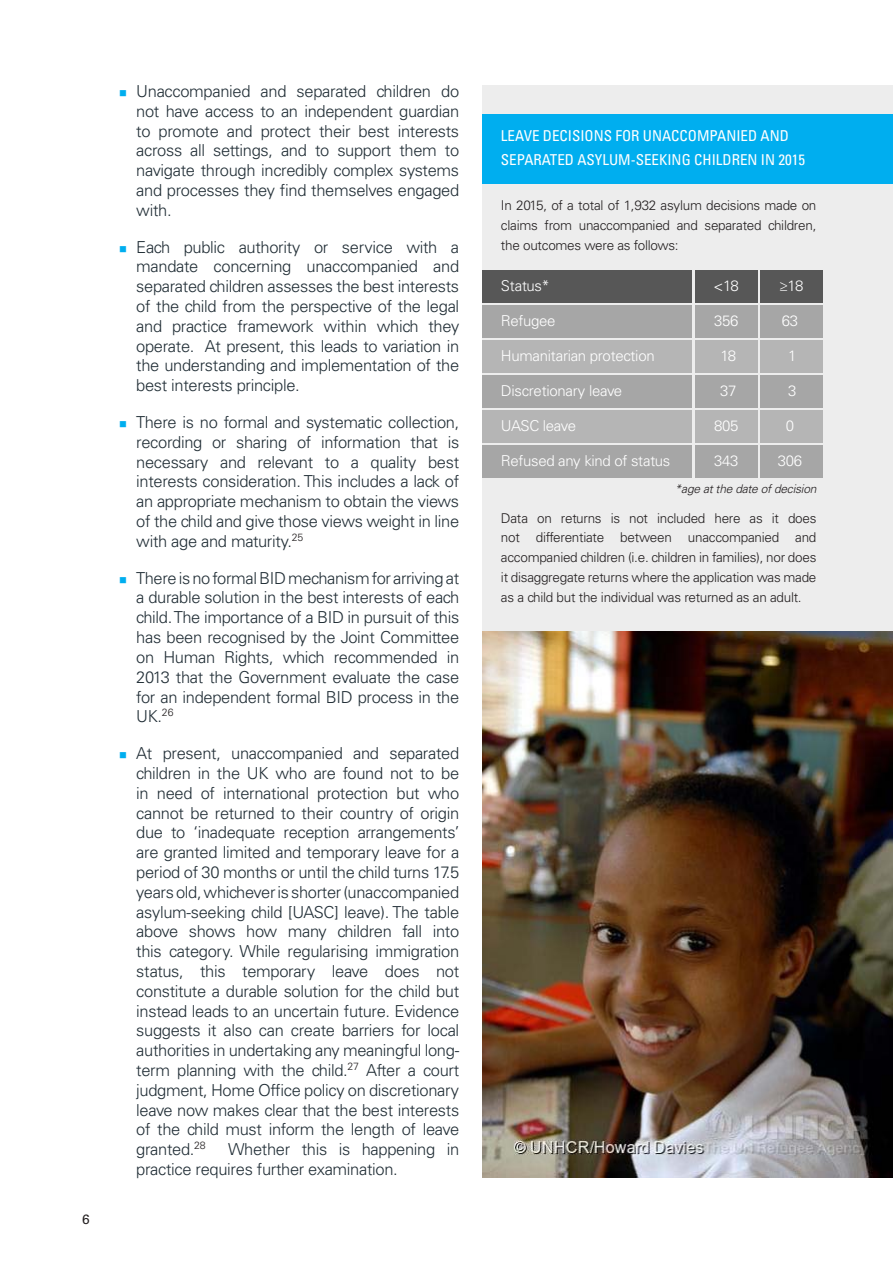
<style>
.page{position:relative;width:893px;height:1263px;background:#fff}
.page>*{position:absolute;margin:0;border:0;box-sizing:border-box;transform-origin:0 0}
.t1{font:300 16.5px/19.8px "Univers LT Std";letter-spacing:-.02em;color:#212e36;text-align:justify}
.t2{font:300 15px "Univers LT Std";letter-spacing:-.02em;color:#fff}
.Sub_Heading_Cover{font:condensed 15px/24px "Univers LT Std";color:#fff}
.t3{font:300 15px "Univers LT Std";letter-spacing:-.04em;color:#fff}
.t4{font:300 13.5px/19.8px "Univers LT Std";letter-spacing:-.02em;color:#231f20;text-align:justify}
.Page_Number{font:13.5px "Univers LT Std";color:#231f20}
.t5{font:italic 300 12px "Univers LT Std";letter-spacing:-.02em;color:#231f20}
</style>
<div class="page">
<div style="left:483px;top:85px;width:410px;height:546px;background:#ededed"></div>
<div style="left:483px;top:114px;width:410px;height:69px;background:#00aeef"></div>
<div style="left:483px;top:305px;width:209px;height:33px;background:#a6a6a6"></div>
<div style="left:695px;top:305px;width:62px;height:33px;background:#a6a6a6"></div>
<div style="left:760px;top:305px;width:63px;height:33px;background:#a6a6a6"></div>
<div style="left:483px;top:270px;width:209px;height:33px;background:#575757"></div>
<div style="left:695px;top:270px;width:62px;height:33px;background:#575757"></div>
<div style="left:760px;top:270px;width:63px;height:33px;background:#575757"></div>
<div style="left:483px;top:375px;width:209px;height:33px;background:#a6a6a6"></div>
<div style="left:695px;top:375px;width:62px;height:33px;background:#a6a6a6"></div>
<div style="left:760px;top:375px;width:63px;height:33px;background:#a6a6a6"></div>
<div style="left:483px;top:445px;width:209px;height:33px;background:#a6a6a6"></div>
<div style="left:695px;top:445px;width:62px;height:33px;background:#a6a6a6"></div>
<div style="left:760px;top:445px;width:63px;height:33px;background:#a6a6a6"></div>
<div style="left:483px;top:340px;width:209px;height:33px;background:#b5b5b5"></div>
<div style="left:695px;top:340px;width:62px;height:33px;background:#b5b5b5"></div>
<div style="left:760px;top:340px;width:63px;height:33px;background:#b5b5b5"></div>
<div style="left:483px;top:410px;width:209px;height:33px;background:#b5b5b5"></div>
<div style="left:695px;top:410px;width:62px;height:33px;background:#b5b5b5"></div>
<div style="left:760px;top:410px;width:63px;height:33px;background:#b5b5b5"></div>
<img style="left:483px;top:631px;width:410px;height:547px">
<p class="Page_Number" style="left:82px;top:1211px;width:9px">6</p>
<p class="t1" style="left:136px;top:81px;width:325px">Unaccompanied and separated children do not have access to an independent guardian to promote and protect their best interests across all settings, and to support them to navigate through incredibly complex systems and processes they find themselves engaged with.</p>
<p class="t1" style="left:136px;top:237px;width:324px">Each public authority or service with a mandate concerning unaccompanied and separated children assesses the best interests of the child from the perspective of the legal and practice framework within which they operate. At present, this leads to variation in the understanding and implementation of the best interests principle.</p>
<p class="t1" style="left:136px;top:412px;width:325px">There is no formal and systematic collection, recording or sharing of information that is necessary and relevant to a quality best interests consideration. This includes a lack of an appropriate mechanism to obtain the views of the child and give those views weight in line with age and maturity.<sup>25</sup></p>
<p class="t1" style="left:136px;top:568px;width:325px">There is no formal BID mechanism for arriving at a durable solution in the best interests of each child. The importance of a BID in pursuit of this has been recognised by the Joint Committee on Human Rights, which recommended in 2013 that the Government evaluate the case for an independent formal BID process in the UK.<sup>26</sup></p>
<p class="t1" style="left:136px;top:743px;width:325px">At present, unaccompanied and separated children in the UK who are found not to be in need of international protection but who cannot be returned to their country of origin due to ‘inadequate reception arrangements’ are granted limited and temporary leave for a period of 30 months or until the child turns 17.5 years old, whichever is shorter (unaccompanied asylum-seeking child [UASC] leave). The table above shows how many children fall into this category. While regularising immigration status, this temporary leave does not constitute a durable solution for the child but instead leads to an uncertain future. Evidence suggests it also can create barriers for local authorities in undertaking any meaningful long&shy;term planning with the child.<sup>27</sup> After a court judgment, Home Office policy on discretionary leave now makes clear that the best interests of the child must inform the length of leave granted.<sup>28</sup></p>
<p class="t1" style="left:136px;top:1139px;width:324px;text-indent:92px">Whether this is happening in practice requires further examination.</p>
<p class="Sub_Heading_Cover" style="left:501px;top:123px;width:305px">LEAVE DECISIONS FOR UNACCOMPANIED AND<br>SEPARATED ASYLUM-SEEKING CHILDREN IN 2015</p>
<p class="t4" style="left:501px;top:196px;width:317px">In 2015, of a total of 1,932 asylum decisions made on claims from unaccompanied and separated children, the outcomes were as follows:</p>
<p class="t2" style="left:501px;top:277px;width:50px">Status*</p>
<p class="t2" style="left:713px;top:277px;width:27px">&lt;18</p>
<p class="t2" style="left:779px;top:277px;width:26px">≥18</p>
<p class="t2" style="left:501px;top:312px;width:56px">Refugee</p>
<p class="t2" style="left:714px;top:312px;width:26px">356</p>
<p class="t2" style="left:782px;top:312px;width:18px">63</p>
<p class="t2" style="left:501px;top:347px;width:155px">Humanitarian protection</p>
<p class="t2" style="left:720px;top:347px;width:17px">18</p>
<p class="t2" style="left:788px;top:347px;width:10px">1</p>
<p class="t2" style="left:501px;top:382px;width:123px">Discretionary leave</p>
<p class="t2" style="left:720px;top:382px;width:18px">37</p>
<p class="t2" style="left:788px;top:382px;width:10px">3</p>
<p class="t3" style="left:501px;top:417px;width:77px">UASC leave</p>
<p class="t2" style="left:501px;top:452px;width:171px">Refused any kind of status</p>
<p class="t2" style="left:714px;top:417px;width:26px">805</p>
<p class="t2" style="left:786px;top:417px;width:10px">0</p>
<p class="t2" style="left:714px;top:452px;width:26px">343</p>
<p class="t2" style="left:778px;top:452px;width:26px">306</p>
<p class="t5" style="left:675px;top:482px;width:143px">*age at the date of decision</p>
<p class="t4" style="left:501px;top:508px;width:317px">Data on returns is not included here as it does not differentiate between unaccompanied and accompanied children (i.e. children in families), nor does it disaggregate returns where the application was made as a child but the individual was returned as an adult.</p>
</div>
